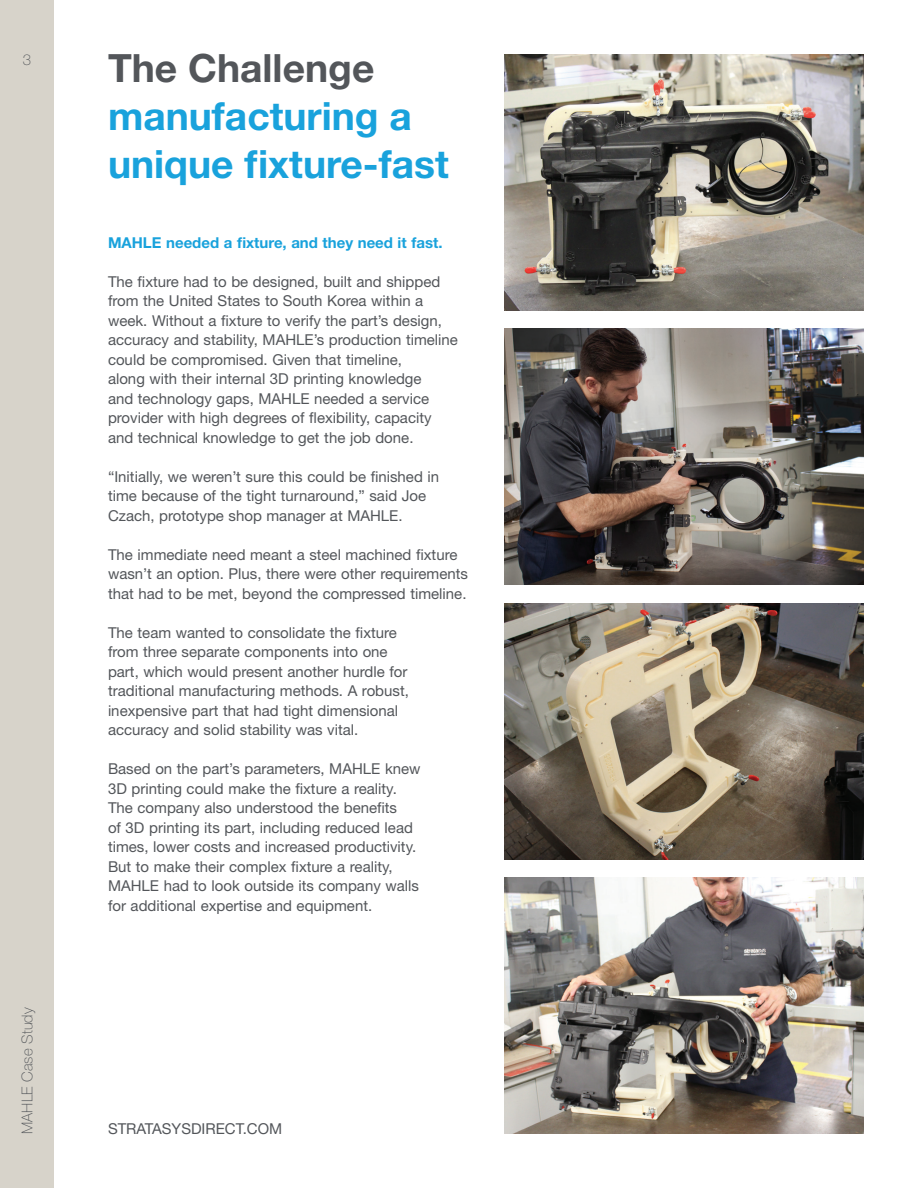
<style>
.page{position:relative;width:918px;height:1188px;background:#fff}
.page>*{position:absolute;margin:0;border:0;box-sizing:border-box;transform-origin:0 0}
.t1{font:700 39px/48px "Helvetica Neue LT Std";color:#19a2dc}
.t2{font:700 39px "Helvetica Neue LT Std";color:#53565a}
.t3{font:15px/19.5px "Helvetica Neue LT Std";color:#53565a}
.t4{font:700 15px "Helvetica Neue LT Std";color:#19a2dc}
.t5{font:100 15px "Helvetica Neue LT Std";letter-spacing:.005em;color:#53565a}
</style>
<div class="page">
<div style="left:0;top:0;width:54px;height:1188px;background:#d7d3ca"></div>
<img style="left:504px;top:54px;width:360px;height:257px">
<img style="left:504px;top:328px;width:360px;height:257px">
<img style="left:504px;top:603px;width:360px;height:257px">
<img style="left:504px;top:878px;width:360px;height:256px">
<p class="t5" style="left:23px;top:51px;width:10px">3</p>
<p class="t5" style="left:18px;top:1134px;width:128px;rotate:-90deg">MAHLE Case Study</p>
<h1 class="t2" style="left:108px;top:44px;width:268px">The Challenge</h1>
<h1 class="t1" style="left:108px;top:91px;width:342px">manufacturing a unique fixture-fast</h1>
<p class="t4" style="left:108px;top:233px;width:336px">MAHLE needed a fixture, and they need it fast.</p>
<p class="t3" style="left:108px;top:271px;width:351px">The fixture had to be designed, built and shipped from the United States to South Korea within a week. Without a fixture to verify the part’s design, accuracy and stability, MAHLE’s production timeline could be compromised. Given that timeline,<br>along with their internal 3D printing knowledge<br>and technology gaps, MAHLE needed a service provider with high degrees of flexibility, capacity and technical knowledge to get the job done.</p>
<p class="t3" style="left:108px;top:466px;width:333px">“Initially, we weren’t sure this could be finished in time because of the tight turnaround,” said Joe<br>Czach, prototype shop manager at MAHLE.</p>
<p class="t3" style="left:108px;top:544px;width:361px">The immediate need meant a steel machined fixture wasn’t an option. Plus, there were other requirements that had to be met, beyond the compressed timeline.</p>
<p class="t3" style="left:108px;top:622px;width:302px">The team wanted to consolidate the fixture from three separate components into one part, which would present another hurdle for traditional manufacturing methods. A robust, inexpensive part that had tight dimensional accuracy and solid stability was vital.</p>
<p class="t3" style="left:108px;top:759px;width:314px">Based on the part’s parameters, MAHLE knew 3D printing could make the fixture a reality.<br>The company also understood the benefits<br>of 3D printing its part, including reduced lead times, lower costs and increased productivity.<br>But to make their complex fixture a reality, MAHLE had to look outside its company walls for additional expertise and equipment.</p>
<p class="t3" style="left:108px;top:1119px;width:176px">STRATASYSDIRECT.COM</p>
</div>
